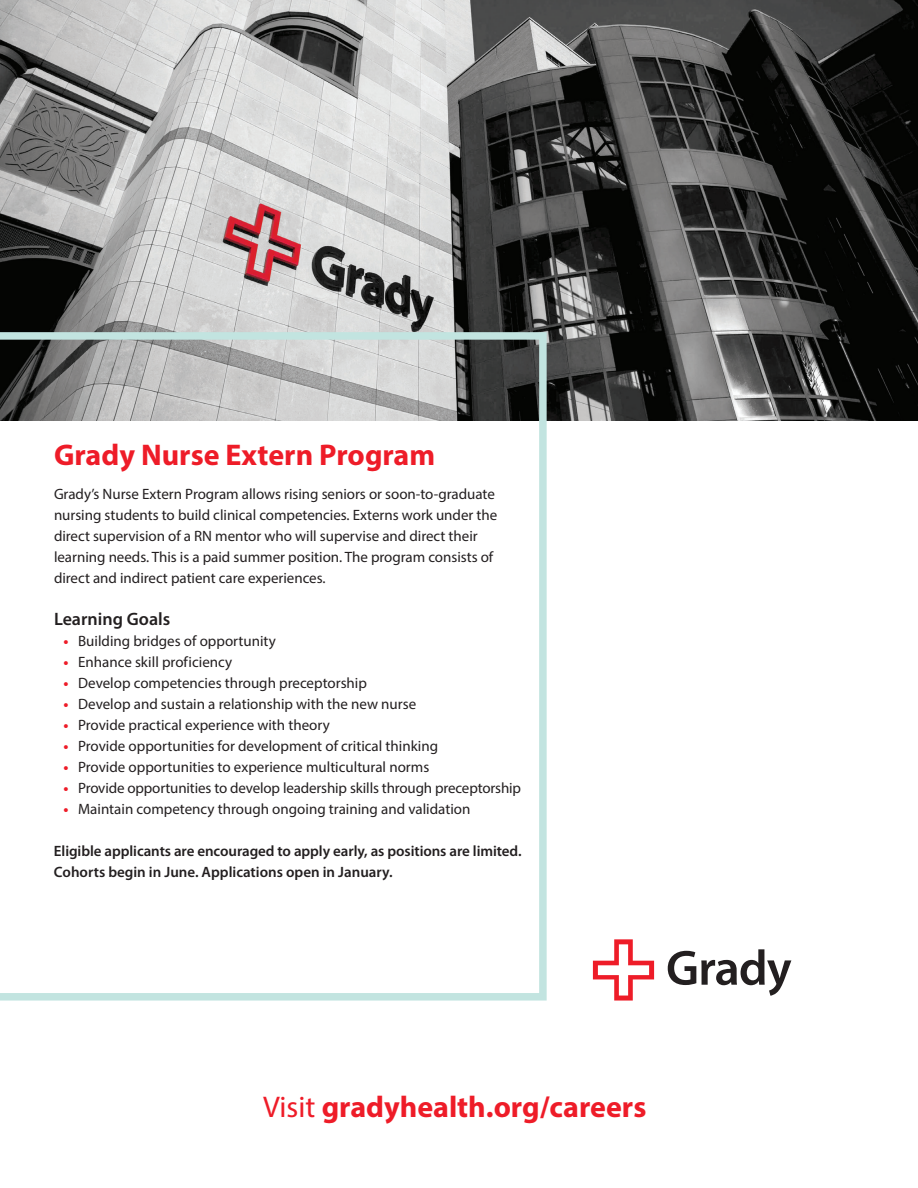
<style>
.page{position:relative;width:918px;height:1188px;background:#fff}
.page>*{position:absolute;margin:0;border:0;box-sizing:border-box;transform-origin:0 0}
.t1{font:700 30px "Myriad Pro";color:#ee1c28}
.t2{font:600 18px "Myriad Pro";color:#231f20}
.t3{font:15px/21px "Myriad Pro";color:#231f20}
.t4{font:600 15px/21px "Myriad Pro";letter-spacing:-.005em;color:#231f20}
.s1{font-weight:700;color:#ee1c28}
.s2{font-weight:400}
</style>
<div class="page">
<img style="left:0;top:0;width:918px;height:420px">
<svg style="left:0;top:332px;width:547px;height:669px"></svg>
<svg style="left:593px;top:939px;width:61px;height:62px"></svg>
<svg style="left:668px;top:949px;width:123px;height:47px"></svg>
<h1 class="t1" style="left:54px;top:443px;width:383px">Grady Nurse Extern Program</h1>
<p class="t3" style="left:54px;top:485px;width:445px">Grady’s Nurse Extern Program allows rising seniors or soon-to-graduate nursing students to build clinical competencies. Externs work under the direct supervision of a RN mentor who will supervise and direct their learning needs. This is a paid summer position. The program consists of direct and indirect patient care experiences.</p>
<p class="t2" style="left:54px;top:612px;width:118px">Learning Goals</p>
<p class="t3" style="left:64px;top:632px;width:214px"><span class="s1">•</span> Building bridges of opportunity</p>
<p class="t3" style="left:64px;top:653px;width:170px"><span class="s1">•</span> Enhance skill prof iciency</p>
<p class="t3" style="left:64px;top:674px;width:305px"><span class="s1">•</span> Develop competencies through preceptorship</p>
<p class="t3" style="left:64px;top:695px;width:354px"><span class="s1">•</span> Develop and sustain a relationship with the new nurse</p>
<p class="t3" style="left:64px;top:716px;width:268px"><span class="s1">•</span> Provide practical experience with theory</p>
<p class="t3" style="left:64px;top:737px;width:376px"><span class="s1">•</span> Provide opportunities for development of critical thinking</p>
<p class="t3" style="left:64px;top:758px;width:367px"><span class="s1">•</span> Provide opportunities to experience multicultural norms</p>
<p class="t3" style="left:64px;top:779px;width:459px"><span class="s1">•</span> Provide opportunities to develop leadership skills through preceptorship</p>
<p class="t3" style="left:64px;top:800px;width:408px"><span class="s1">•</span> Maintain competency through ongoing training and validation</p>
<p class="t4" style="left:54px;top:842px;width:469px">Eligible applicants are encouraged to apply early, as positions are limited.<br>Cohorts begin in June. Applications open in January.</p>
<h1 class="t1" style="left:263px;top:1095px;width:385px"><span class="s2">Visit</span> gradyhealth.org/careers</h1>
</div>
